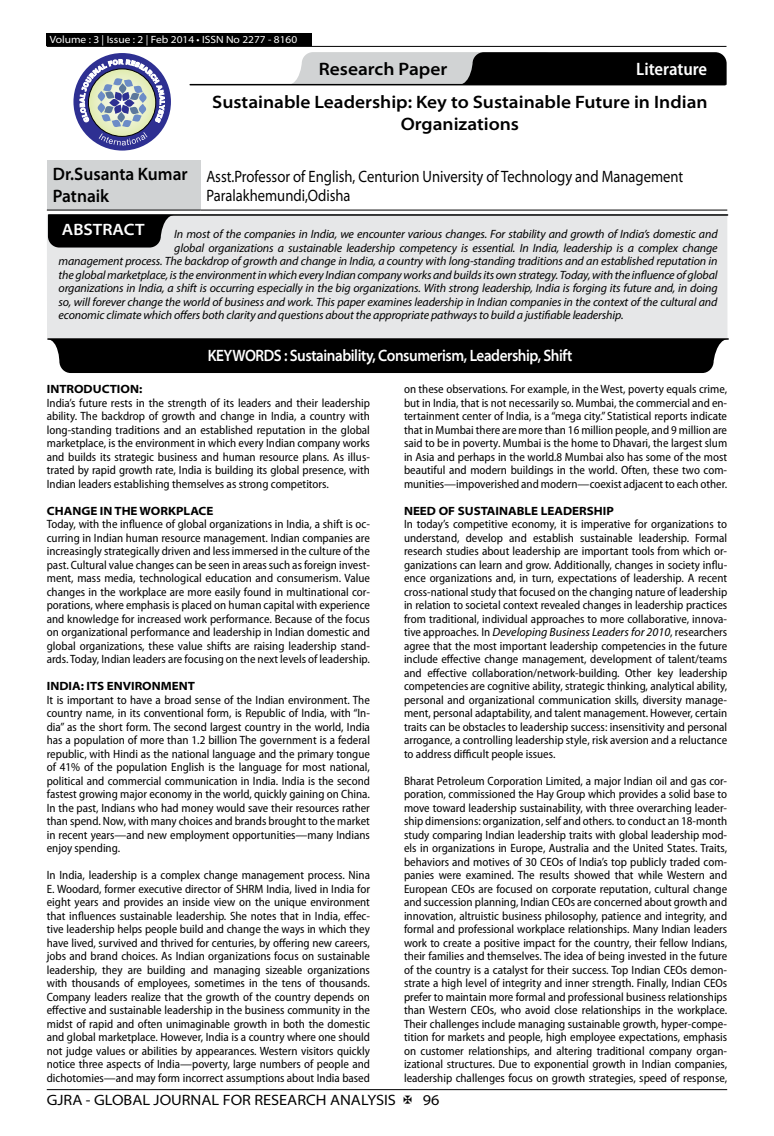
<style>
.page{position:relative;width:774px;height:1136px;background:#fff}
.page>*{position:absolute;margin:0;border:0;box-sizing:border-box;transform-origin:0 0}
.t1{font:600 semi-expanded 18px/21.6px "Myriad Pro";color:#000;text-align:center}
.t2{font:600 semi-expanded 18px/21.6px "Myriad Pro";color:#000;scale:.9 1}
.t3{font:600 semi-condensed 18px "Myriad Pro";color:#fff}
.t4{font:semi-expanded 16.5px/19.8px "Myriad Pro";color:#000;scale:.81 1}
.t5{font:600 semi-expanded 16.5px "Myriad Pro";letter-spacing:-.03em;color:#fff;scale:.85 1}
.t6{font:600 semi-expanded 16.5px "Myriad Pro";color:#fff}
.t7{font:semi-expanded 15px "Myriad Pro";color:#000}
.t8{font:semi-condensed 12px/13.5px "Myriad Pro";color:#000;text-align:justify}
.t9{font:italic 12px "Myriad Pro";letter-spacing:-.01em;color:#000}
.t10{font:700 semi-expanded 12px "Myriad Pro";color:#000}
.t11{font:semi-expanded 10.5px "Myriad Pro";color:#fff}
.s1{font-style:italic;font-stretch:normal}
</style>
<div class="page">
<hr style="left:47px;top:1089px;width:680px;height:1px;background:#000">
<div style="left:47px;top:33px;width:265px;height:13px;background:#000"></div>
<hr style="left:47px;top:46px;width:679px;height:1px;background:#000">
<svg style="left:288px;top:52px;width:439px;height:33px;background:#5a5a5b"></svg>
<hr style="left:190px;top:84px;width:535px;height:1px;background:#000">
<div style="left:73px;top:53px;width:98px;height:97px;background:#2e3092;border-radius:50%"></div>
<svg style="left:80px;top:59px;width:85px;height:86px"></svg>
<div style="left:47px;top:160px;width:153px;height:50px;background:#d1d3d4"></div>
<hr style="left:47px;top:210px;width:153px;height:1px;background:#000">
<hr style="left:200px;top:210px;width:527px;height:1px;background:#000">
<div style="left:47px;top:214px;width:680px;height:124px;background:#e6e7e8"></div>
<hr style="left:49px;top:214px;width:678px;height:2px;background:#000">
<svg style="left:48px;top:215px;width:126px;height:32px;background:#161616"></svg>
<hr style="left:48px;top:338px;width:680px;height:2px;background:#000">
<div style="left:47px;top:339px;width:681px;height:34px;background:#000"></div>
<div style="left:73px;top:348px;width:634px;height:13px;background:#000"></div>
<p class="t11" style="left:50px;top:34px;width:249px">Volume : 3 | Issue : 2 | Feb 2014 • ISSN No 2277 - 8160</p>
<h1 class="t1" style="left:319px;top:59px;width:130px">Research Paper</h1>
<h1 class="t3" style="left:636px;top:59px;width:73px">Literature</h1>
<h1 class="t1" style="left:212px;top:91px;width:497px">Sustainable Leadership: Key to Sustainable Future in Indian<br>Organizations</h1>
<h1 class="t2" style="left:53px;top:163px;width:151px">Dr.Susanta Kumar<br>Patnaik</h1>
<h2 class="t4" style="left:206px;top:166px;width:590px">Asst.Professor of English, Centurion University of Technology and Management<br>Paralakhemundi,Odisha</h2>
<p class="t9" style="left:174px;top:227px;width:545px">In most of the companies in India, we encounter various changes. For stability and growth of India’s domestic and</p>
<p class="t9" style="left:174px;top:240px;width:545px">global organizations a sustainable leadership competency is essential. In India, leadership is a complex change</p>
<p class="t9" style="left:59px;top:254px;width:661px">management process. The backdrop of growth and change in India, a country with long-standing traditions and an established reputation in</p>
<p class="t9" style="left:59px;top:267px;width:660px">the global marketplace, is the environment in which every Indian company works and builds its own strategy. Today, with the influence of global</p>
<p class="t9" style="left:59px;top:281px;width:661px">organizations in India, a shift is occurring especially in the big organizations. With strong leadership, India is forging its future and, in doing</p>
<p class="t9" style="left:59px;top:294px;width:660px">so, will forever change the world of business and work. This paper examines leadership in Indian companies in the context of the cultural and</p>
<p class="t9" style="left:59px;top:308px;width:567px">economic climate which offers both clarity and questions about the appropriate pathways to build a justifiable leadership.</p>
<h2 class="t6" style="left:62px;top:221px;width:84px">ABSTRACT</h2>
<h2 class="t5" style="left:208px;top:346px;width:430px">KEYWORDS : Sustainability, Consumerism, Leadership, Shift</h2>
<p class="t10" style="left:47px;top:382px;width:97px">INTRODUCTION:</p>
<p class="t8" style="left:47px;top:396px;width:325px">India’s future rests in the strength of its leaders and their leadership ability. The backdrop of growth and change in India, a country with long-standing traditions and an established reputation in the global marketplace, is the environment in which every Indian company works and builds its strategic business and human resource plans. As illus&shy;trated by rapid growth rate, India is building its global presence, with Indian leaders establishing themselves as strong competitors.</p>
<p class="t10" style="left:47px;top:503px;width:168px">CHANGE IN THE WORKPLACE</p>
<p class="t8" style="left:47px;top:517px;width:325px">Today, with the influence of global organizations in India, a shift is oc&shy;curring in Indian human resource management. Indian companies are increasingly strategically driven and less immersed in the culture of the past. Cultural value changes can be seen in areas such as foreign invest&shy;ment, mass media, technological education and consumerism. Value changes in the workplace are more easily found in multinational cor&shy;porations, where emphasis is placed on human capital with experience and knowledge for increased work performance. Because of the focus on organizational performance and leadership in Indian domestic and global organizations, these value shifts are raising leadership stand&shy;ards. Today, Indian leaders are focusing on the next levels of leadership.</p>
<p class="t10" style="left:47px;top:679px;width:150px">INDIA: ITS ENVIRONMENT</p>
<p class="t8" style="left:47px;top:693px;width:325px">It is important to have a broad sense of the Indian environment. The country name, in its conventional form, is Republic of India, with “In&shy;dia” as the short form. The second largest country in the world, India has a population of more than 1.2 billion The government is a federal republic, with Hindi as the national language and the primary tongue of 41% of the population English is the language for most national, political and commercial communication in India. India is the second fastest growing major economy in the world, quickly gaining on China.<br>In the past, Indians who had money would save their resources rather than spend. Now, with many choices and brands brought to the market in recent years—and new employment opportunities—many Indians enjoy spending.</p>
<p class="t8" style="left:47px;top:868px;width:325px">In India, leadership is a complex change management process. Nina E. Woodard, former executive director of SHRM India, lived in India for eight years and provides an inside view on the unique environment that influences sustainable leadership. She notes that in India, effec&shy;tive leadership helps people build and change the ways in which they have lived, survived and thrived for centuries, by offering new careers, jobs and brand choices. As Indian organizations focus on sustainable leadership, they are building and managing sizeable organizations with thousands of employees, sometimes in the tens of thousands.<br>Company leaders realize that the growth of the country depends on effective and sustainable leadership in the business community in the midst of rapid and often unimaginable growth in both the domestic and global marketplace. However, India is a country where one should not judge values or abilities by appearances. Western visitors quickly notice three aspects of India—poverty, large numbers of people and dichotomies—and may form incorrect assumptions about India based</p>
<p class="t8" style="left:404px;top:382px;width:325px">on these observations. For example, in the West, poverty equals crime, but in India, that is not necessarily so. Mumbai, the commercial and en&shy;tertainment center of India, is a “mega city.” Statistical reports indicate that in Mumbai there are more than 16 million people, and 9 million are said to be in poverty. Mumbai is the home to Dhavari, the largest slum in Asia and perhaps in the world.8 Mumbai also has some of the most beautiful and modern buildings in the world. Often, these two com&shy;munities—impoverished and modern—coexist adjacent to each other.</p>
<p class="t10" style="left:404px;top:503px;width:211px">NEED OF SUSTAINABLE LEADERSHIP</p>
<p class="t8" style="left:404px;top:517px;width:325px">In today’s competitive economy, it is imperative for organizations to understand, develop and establish sustainable leadership. Formal research studies about leadership are important tools from which or&shy;ganizations can learn and grow. Additionally, changes in society influ&shy;ence organizations and, in turn, expectations of leadership. A recent cross-national study that focused on the changing nature of leadership in relation to societal context revealed changes in leadership practices from traditional, individual approaches to more collaborative, innova&shy;tive approaches. In <span class="s1">Developing Business Leaders for 2010</span>, researchers agree that the most important leadership competencies in the future include effective change management, development of talent/teams and effective collaboration/network-building. Other key leadership competencies are cognitive ability, strategic thinking, analytical ability, personal and organizational communication skills, diversity manage&shy;ment, personal adaptability, and talent management. However, certain traits can be obstacles to leadership success: insensitivity and personal arrogance, a controlling leadership style, risk aversion and a reluctance to address difficult people issues.</p>
<p class="t8" style="left:404px;top:774px;width:325px">Bharat Petroleum Corporation Limited, a major Indian oil and gas cor&shy;poration, commissioned the Hay Group which provides a solid base to move toward leadership sustainability, with three overarching leader&shy;ship dimensions: organization, self and others. to conduct an 18-month study comparing Indian leadership traits with global leadership mod&shy;els in organizations in Europe, Australia and the United States. Traits, behaviors and motives of 30 CEOs of India’s top publicly traded com&shy;panies were examined. The results showed that while Western and European CEOs are focused on corporate reputation, cultural change and succession planning, Indian CEOs are concerned about growth and innovation, altruistic business philosophy, patience and integrity, and formal and professional workplace relationships. Many Indian leaders work to create a positive impact for the country, their fellow Indians, their families and themselves. The idea of being invested in the future of the country is a catalyst for their success. Top Indian CEOs demon&shy;strate a high level of integrity and inner strength. Finally, Indian CEOs prefer to maintain more formal and professional business relationships than Western CEOs, who avoid close relationships in the workplace.<br>Their challenges include managing sustainable growth, hyper-compe&shy;tition for markets and people, high employee expectations, emphasis on customer relationships, and altering traditional company organ&shy;izational structures. Due to exponential growth in Indian companies, leadership challenges focus on growth strategies, speed of response,</p>
<p class="t7" style="left:47px;top:1091px;width:351px">GJRA - GLOBAL JOURNAL FOR RESEARCH ANALYSIS</p>
<p class="t7" style="left:423px;top:1091px;width:18px">96</p>
</div>
